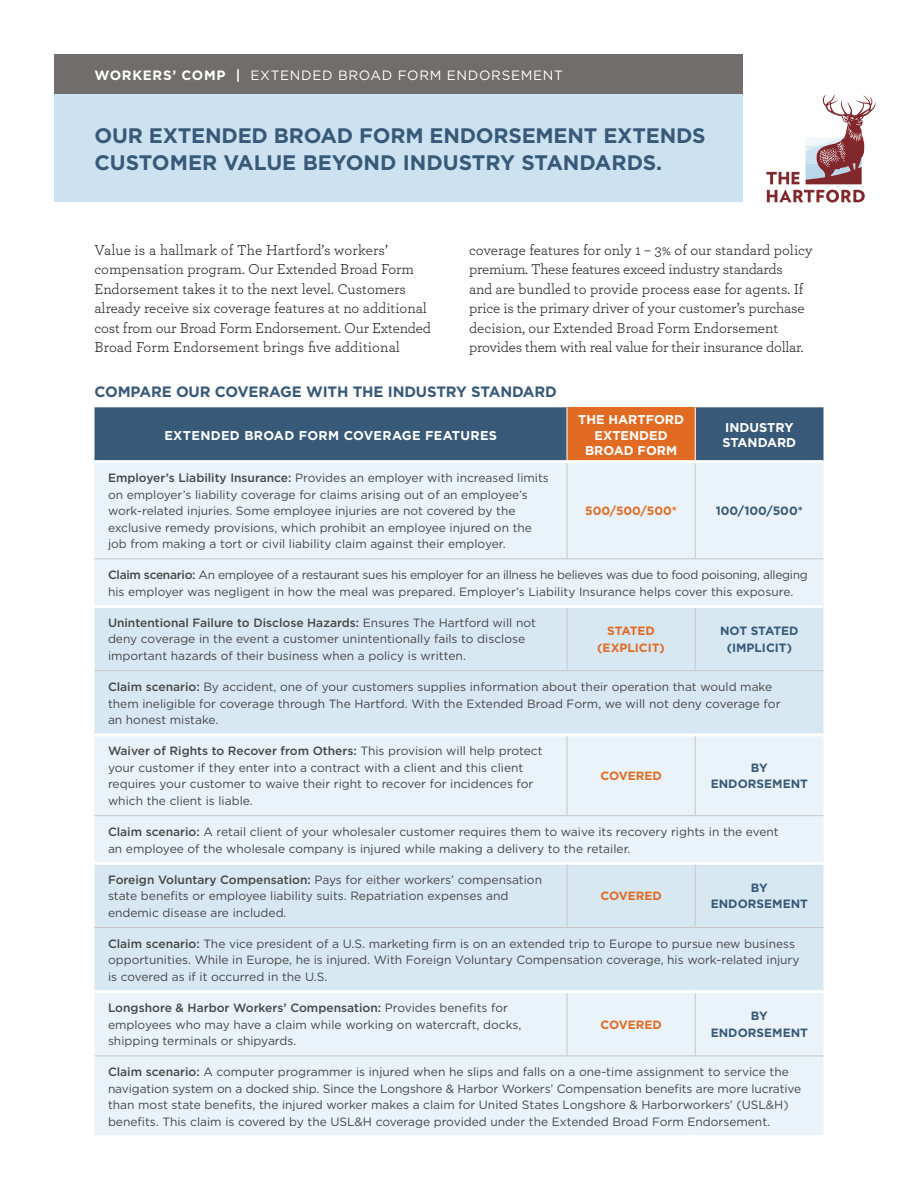
<style>
.page{position:relative;width:918px;height:1188px;background:#fff}
.page>*{position:absolute;margin:0;border:0;box-sizing:border-box;transform-origin:0 0}
.t1{font:700 21px/27px "Gotham";letter-spacing:-.01em;color:#385978}
.Body{font:15px/19.5px "Archer";letter-spacing:-.01em;color:#231f20}
.Subhead{font:700 15px "Gotham";letter-spacing:-.01em;color:#385978}
.t2{font:13.5px "Gotham";letter-spacing:.05em;color:#fff}
.t3{font:700 12.75px/15.3px "Gotham";color:#fff;text-align:center}
.t4{font:700 12.75px "Gotham";letter-spacing:.025em;color:#fff}
.Callout{font:12px/16.5px "Gotham";color:#464747}
.Callout-2{font:12px/16.5px "Gotham";letter-spacing:-.025em;color:#464747}
.Callout-3{font:700 12px/16.5px "Gotham";color:#385978;text-align:center}
.Callout-4{font:700 12px/16.5px "Gotham";color:#e26b24;text-align:center}
.s1{font-weight:700}
.s2{font-weight:500}
</style>
<div class="page">
<div style="left:94px;top:407px;width:730px;height:53px;background:#385978"></div>
<div style="left:567px;top:407px;width:128px;height:55px;background:#e26b24"></div>
<div style="left:94px;top:463px;width:730px;height:672px;background:#e9f3f9"></div>
<svg style="left:94px;top:608px;width:730px;height:382px;background:#ddebf4"></svg>
<hr style="left:94px;top:605px;width:473px;height:3px;background:#fff">
<hr style="left:567px;top:605px;width:128px;height:3px;background:#fff">
<hr style="left:695px;top:605px;width:129px;height:3px;background:#fff">
<hr style="left:94px;top:733px;width:473px;height:3px;background:#fff">
<hr style="left:567px;top:733px;width:128px;height:3px;background:#fff">
<hr style="left:695px;top:733px;width:129px;height:3px;background:#fff">
<hr style="left:94px;top:862px;width:473px;height:3px;background:#fff">
<hr style="left:567px;top:862px;width:128px;height:3px;background:#fff">
<hr style="left:695px;top:862px;width:129px;height:3px;background:#fff">
<hr style="left:94px;top:990px;width:473px;height:3px;background:#fff">
<hr style="left:567px;top:990px;width:128px;height:3px;background:#fff">
<hr style="left:695px;top:990px;width:129px;height:3px;background:#fff">
<hr style="left:567px;top:460px;width:128px;height:3px;background:#fff">
<hr style="left:567px;top:407px;width:1px;height:53px;background:#fff">
<hr style="left:695px;top:407px;width:1px;height:53px;background:#fff">
<hr style="left:567px;top:463px;width:1px;height:96px;background:#cac7c7">
<hr style="left:695px;top:463px;width:1px;height:96px;background:#cac7c7">
<hr style="left:567px;top:608px;width:1px;height:63px;background:#cac7c7">
<hr style="left:695px;top:608px;width:1px;height:63px;background:#cac7c7">
<hr style="left:567px;top:736px;width:1px;height:79px;background:#cac7c7">
<hr style="left:695px;top:736px;width:1px;height:79px;background:#cac7c7">
<hr style="left:567px;top:865px;width:1px;height:62px;background:#cac7c7">
<hr style="left:695px;top:865px;width:1px;height:62px;background:#cac7c7">
<hr style="left:567px;top:993px;width:1px;height:63px;background:#cac7c7">
<hr style="left:695px;top:993px;width:1px;height:63px;background:#cac7c7">
<hr style="left:94px;top:559px;width:473px;height:1px;background:#cac7c7">
<hr style="left:567px;top:559px;width:128px;height:1px;background:#cac7c7">
<hr style="left:695px;top:559px;width:129px;height:1px;background:#cac7c7">
<hr style="left:94px;top:670px;width:473px;height:1px;background:#cac7c7">
<hr style="left:567px;top:670px;width:128px;height:1px;background:#cac7c7">
<hr style="left:695px;top:670px;width:129px;height:1px;background:#cac7c7">
<hr style="left:94px;top:815px;width:473px;height:1px;background:#cac7c7">
<hr style="left:567px;top:815px;width:128px;height:1px;background:#cac7c7">
<hr style="left:695px;top:815px;width:129px;height:1px;background:#cac7c7">
<hr style="left:94px;top:927px;width:473px;height:1px;background:#cac7c7">
<hr style="left:567px;top:927px;width:128px;height:1px;background:#cac7c7">
<hr style="left:695px;top:927px;width:129px;height:1px;background:#cac7c7">
<hr style="left:94px;top:1056px;width:473px;height:1px;background:#cac7c7">
<hr style="left:567px;top:1056px;width:128px;height:1px;background:#cac7c7">
<hr style="left:695px;top:1056px;width:129px;height:1px;background:#cac7c7">
<div style="left:54px;top:54px;width:688px;height:40px;background:#706d6c"></div>
<div style="left:54px;top:94px;width:688px;height:108px;background:#cde2f1"></div>
<svg style="left:766px;top:172px;width:33px;height:12px"></svg>
<svg style="left:767px;top:190px;width:98px;height:12px"></svg>
<svg style="left:806px;top:94px;width:70px;height:90px"></svg>
<p class="t2" style="left:94px;top:66px;width:470px"><span class="s1">WORKERS’ COMP |</span> EXTENDED BROAD FORM ENDORSEMENT</p>
<p class="t1" style="left:94px;top:122px;width:612px">OUR EXTENDED BROAD FORM ENDORSEMENT EXTENDS<br>CUSTOMER VALUE BEYOND INDUSTRY STANDARDS.</p>
<p class="Body" style="left:94px;top:240px;width:338px">Value is a hallmark of The Hartford’s workers’ compensation program. Our Extended Broad Form Endorsement takes it to the next level. Customers already receive six coverage features at no additional cost from our Broad Form Endorsement. Our Extended Broad Form Endorsement brings five additional</p>
<p class="Body" style="left:469px;top:240px;width:345px">coverage features for only 1 – 3% of our standard policy premium. These features exceed industry standards<br>and are bundled to provide process ease for agents. If price is the primary driver of your customer’s purchase decision, our Extended Broad Form Endorsement provides them with real value for their insurance dollar.</p>
<p class="Subhead" style="left:94px;top:381px;width:464px">COMPARE OUR COVERAGE WITH THE INDUSTRY STANDARD</p>
<p class="t4" style="left:164px;top:427px;width:334px">EXTENDED BROAD FORM COVERAGE FEATURES</p>
<p class="Callout" style="left:108px;top:469px;width:442px"><span class="s2">Employer’s Liability Insurance:</span> Provides an employer with increased limits on employer’s liability coverage for claims arising out of an employee’s work-related injuries. Some employee injuries are not covered by the exclusive remedy provisions, which prohibit an employee injured on the job from making a tort or civil liability claim against their employer.</p>
<p class="t3" style="left:578px;top:412px;width:107px">THE HARTFORD<br>EXTENDED<br>BROAD FORM</p>
<p class="t3" style="left:722px;top:420px;width:75px;text-align:left">INDUSTRY<br>STANDARD</p>
<p class="Callout-4" style="left:585px;top:502px;width:93px">500/500/500*</p>
<p class="Callout-3" style="left:716px;top:502px;width:89px">100/100/500*</p>
<p class="Callout-2" style="left:108px;top:566px;width:701px"><span class="s2">Claim scenario:</span> An employee of a restaurant sues his employer for an illness he believes was due to food poisoning, alleging his employer was negligent in how the meal was prepared. Employer’s Liability Insurance helps cover this exposure.</p>
<p class="Callout" style="left:108px;top:614px;width:430px"><span class="s2">Unintentional Failure to Disclose Hazards:</span> Ensures The Hartford will not deny coverage in the event a customer unintentionally fails to disclose important hazards of their business when a policy is written.</p>
<p class="Callout-4" style="left:597px;top:623px;width:69px">STATED (EXPLICIT)</p>
<p class="Callout-3" style="left:720px;top:623px;width:80px">NOT STATED (IMPLICIT)</p>
<p class="Callout" style="left:108px;top:678px;width:674px"><span class="s2">Claim scenario:</span> By accident, one of your customers supplies information about their operation that would make them ineligible for coverage through The Hartford. With the Extended Broad Form, we will not deny coverage for an honest mistake.</p>
<p class="Callout" style="left:108px;top:743px;width:436px"><span class="s2">Waiver of Rights to Recover from Others:</span> This provision will help protect your customer if they enter into a contract with a client and this client requires your customer to waive their right to recover for incidences for which the client is liable.</p>
<p class="Callout-4" style="left:600px;top:767px;width:63px">COVERED</p>
<p class="Callout-3" style="left:711px;top:759px;width:99px">BY<br>ENDORSEMENT</p>
<p class="Callout" style="left:108px;top:823px;width:672px"><span class="s2">Claim scenario:</span> A retail client of your wholesaler customer requires them to waive its recovery rights in the event an employee of the wholesale company is injured while making a delivery to the retailer.</p>
<p class="Callout" style="left:108px;top:871px;width:436px"><span class="s2">Foreign Voluntary Compensation:</span> Pays for either workers’ compensation state benefits or employee liability suits. Repatriation expenses and endemic disease are included.</p>
<p class="Callout-4" style="left:600px;top:888px;width:63px">COVERED</p>
<p class="Callout-3" style="left:711px;top:879px;width:99px">BY<br>ENDORSEMENT</p>
<p class="Callout" style="left:108px;top:935px;width:693px"><span class="s2">Claim scenario:</span> The vice president of a U.S. marketing firm is on an extended trip to Europe to pursue new business opportunities. While in Europe, he is injured. With Foreign Voluntary Compensation coverage, his work-related injury is covered as if it occurred in the U.S.</p>
<p class="Callout" style="left:108px;top:999px;width:415px"><span class="s2">Longshore &amp; Harbor Workers’ Compensation:</span> Provides benefits for employees who may have a claim while working on watercraft, docks, shipping terminals or shipyards.</p>
<p class="Callout-4" style="left:600px;top:1016px;width:63px">COVERED</p>
<p class="Callout-3" style="left:711px;top:1008px;width:99px">BY<br>ENDORSEMENT</p>
<p class="Callout" style="left:108px;top:1064px;width:695px"><span class="s2">Claim scenario:</span> A computer programmer is injured when he slips and falls on a one-time assignment to service the navigation system on a docked ship. Since the Longshore &amp; Harbor Workers’ Compensation benefits are more lucrative than most state benefits, the injured worker makes a claim for United States Longshore &amp; Harborworkers’ (USL&amp;H) benefits. This claim is covered by the USL&amp;H coverage provided under the Extended Broad Form Endorsement.</p>
</div>
